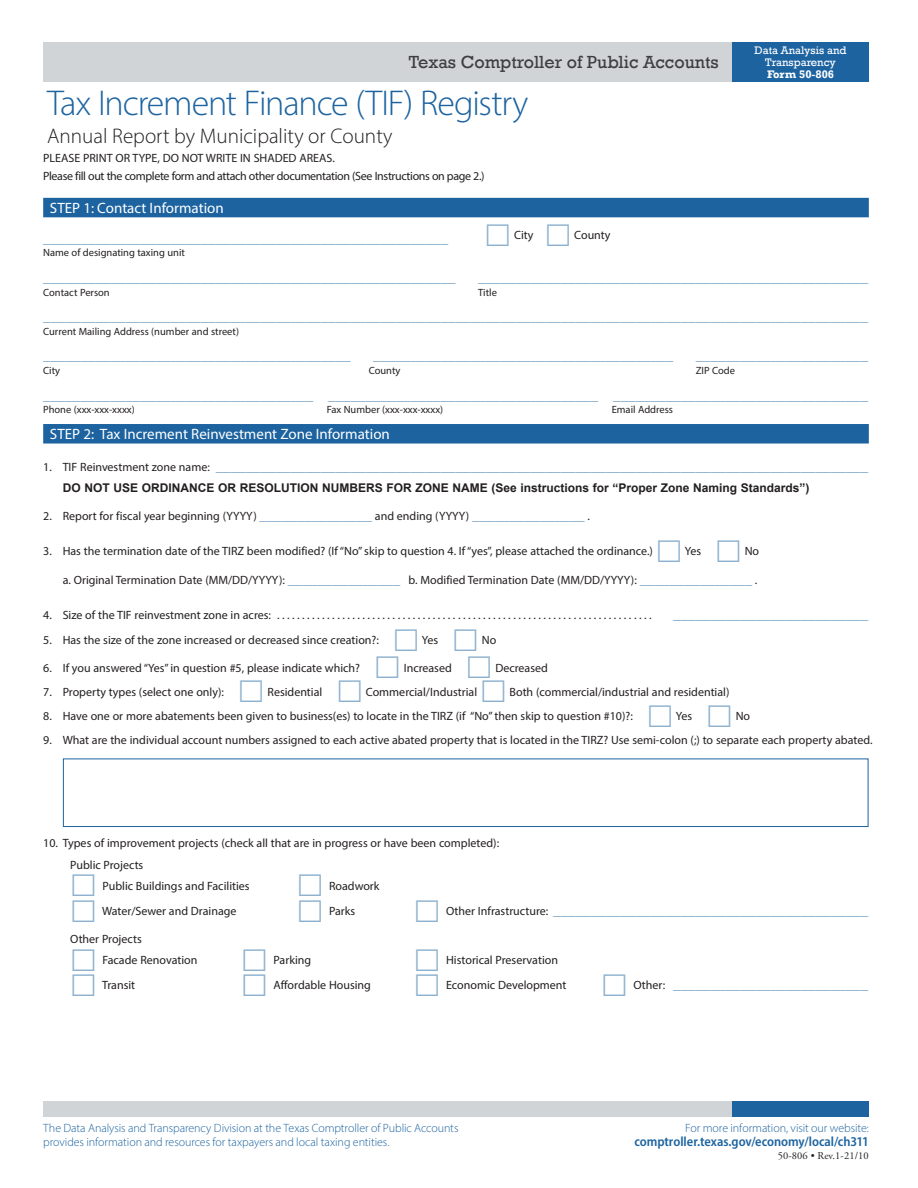
<style>
.page{position:relative;width:918px;height:1188px;background:#fff}
.page>*{position:absolute;margin:0;border:0;box-sizing:border-box;transform-origin:0 0}
.Title{font:300 36px "Myriad Pro";letter-spacing:-.035em;color:#1c63a0}
.Subtitle{font:300 21.15px "Myriad Pro";color:#231f20}
.t1{font:18px "Rockwell";color:#3e3e3f}
.Line{font:15px "Myriad Pro";color:#77a2c6}
.Indent{font:15px "Myriad Pro";color:#77a2c6}
.Divider_Bar{font:15px "Myriad Pro";color:#fff}
.Indent__with_line_at{font:15px "Myriad Pro";color:#77a2c6}
.t2{font:600 semi-condensed 13.5px "Myriad Pro";letter-spacing:-.005em;color:#1c63a0}
.Indent-2{font:12px "Myriad Pro";color:#231f20}
.Indent__with_line_at-2{font:12px "Myriad Pro";color:#231f20}
.t3{font:300 12px/14.4px "Myriad Pro";letter-spacing:-.005em;color:#1c63a0}
.Indent-3{font:700 12px "Arial";color:#231f20}
.Body_text{font:12px "Myriad Pro";letter-spacing:-.03em;color:#231f20}
.Body_text-2{font:12px "Myriad Pro";color:#231f20}
.t4{font:11.25px/12px "Rockwell";color:#fff;text-align:center}
.t5{font:700 11.25px "Rockwell";color:#fff}
.Text_Below_Line{font:10.5px "Myriad Pro";color:#231f20}
.t6{font:10.5px "Adobe Garamond Pro";letter-spacing:.01em;color:#231f20}
.s1{font-size:12px;color:#231f20}
.s2{font-size:15px;color:#77a2c6}
</style>
<div class="page">
<div style="left:43px;top:1102px;width:689px;height:15px;background:#d0d4d7"></div>
<div style="left:732px;top:1102px;width:137px;height:15px;background:#1c63a0"></div>
<div style="left:43px;top:42px;width:689px;height:39px;background:#d0d4d7"></div>
<div style="left:732px;top:42px;width:137px;height:39px;background:#1c63a0"></div>
<div style="left:43px;top:198px;width:826px;height:19px;background:#1c63a0"></div>
<div style="left:43px;top:424px;width:826px;height:20px;background:#1c63a0"></div>
<div style="left:63px;top:759px;width:805px;height:68px;border:1px solid #1c63a0"></div>
<h3 class="t1" style="left:409px;top:51px;width:311px">Texas Comptroller of Public Accounts</h3>
<p class="t4" style="left:755px;top:44px;width:93px">Data Analysis and<br>Transparency</p>
<p class="t5" style="left:767px;top:67px;width:69px">Form 50-806</p>
<h1 class="Title" style="left:47px;top:81px;width:483px">Tax Increment Finance (TIF) Registry</h1>
<p class="Subtitle" style="left:47px;top:123px;width:347px">Annual Report by Municipality or County</p>
<p class="Body_text-2" style="left:43px;top:150px;width:293px">PLEASE PRINT OR TYPE, DO NOT WRITE IN SHADED AREAS.</p>
<p class="Body_text" style="left:43px;top:169px;width:443px">Please fill out the complete form and attach other documentation (See Instructions on page 2.)</p>
<h2 class="Divider_Bar" style="left:50px;top:198px;width:175px">STEP 1: Contact Information</h2>
<p class="Line" style="left:43px;top:228px;width:406px">______________________________________________________</p>
<p class="Text_Below_Line" style="left:43px;top:246px;width:143px">Name of designating taxing unit</p>
<p class="Line" style="left:43px;top:268px;width:414px">_______________________________________________________</p>
<p class="Line" style="left:478px;top:268px;width:391px">____________________________________________________</p>
<p class="Text_Below_Line" style="left:43px;top:286px;width:68px">Contact Person</p>
<p class="Text_Below_Line" style="left:478px;top:286px;width:20px">Title</p>
<p class="Line" style="left:43px;top:307px;width:826px">______________________________________________________________________________________________________________</p>
<p class="Text_Below_Line" style="left:43px;top:325px;width:197px">Current Mailing Address (number and street)</p>
<p class="Line" style="left:43px;top:346px;width:309px">_________________________________________</p>
<p class="Line" style="left:373px;top:346px;width:301px">________________________________________</p>
<p class="Line" style="left:696px;top:346px;width:174px">_______________________</p>
<p class="Text_Below_Line" style="left:43px;top:364px;width:19px">City</p>
<p class="Text_Below_Line" style="left:369px;top:364px;width:33px">County</p>
<p class="Text_Below_Line" style="left:696px;top:364px;width:41px">ZIP Code</p>
<p class="Line" style="left:43px;top:385px;width:827px">____________________________________ ____________________________________ __________________________________</p>
<p class="Text_Below_Line" style="left:43px;top:403px;width:93px">Phone (xxx-xxx-xxxx)</p>
<p class="Text_Below_Line" style="left:327px;top:403px;width:118px">Fax Number (xxx-xxx-xxxx)</p>
<p class="Text_Below_Line" style="left:612px;top:403px;width:63px">Email Address</p>
<h2 class="Divider_Bar" style="left:50px;top:425px;width:342px">STEP 2: Tax Increment Reinvestment Zone Information</h2>
<p class="Indent" style="left:43px;top:457px;width:826px"><span class="s1">1. TIF Reinvestment zone name:</span> _______________________________________________________________________________________</p>
<p class="Indent-3" style="left:63px;top:479px;width:748px">DO NOT USE ORDINANCE OR RESOLUTION NUMBERS FOR ZONE NAME (See instructions for “Proper Zone Naming Standards”)</p>
<p class="Indent__with_line_at-2" style="left:43px;top:509px;width:548px">2. Report for fiscal year beginning (YYYY) <span class="s2">_______________</span> and ending (YYYY) <span class="s2">_______________</span> .</p>
<p class="Indent__with_line_at-2" style="left:43px;top:544px;width:611px">3. Has the termination date of the TIRZ been modified? (If “No” skip to question 4. If “yes”, please attached the ordinance.)</p>
<p class="Indent__with_line_at-2" style="left:685px;top:544px;width:18px">Yes</p>
<p class="Indent__with_line_at-2" style="left:745px;top:544px;width:16px">No</p>
<p class="Indent__with_line_at-2" style="left:63px;top:572px;width:696px">a. Original Termination Date (MM/DD/YYYY): <span class="s2">_______________</span> b. Modified Termination Date (MM/DD/YYYY): <span class="s2">_______________</span> .</p>
<p class="Indent__with_line_at-2" style="left:43px;top:608px;width:235px">4. Size of the TIF reinvestment zone in acres: ...........................................................................</p>
<p class="Indent__with_line_at" style="left:673px;top:605px;width:196px">__________________________</p>
<p class="Indent-2" style="left:43px;top:633px;width:337px">5. Has the size of the zone increased or decreased since creation?:</p>
<p class="Indent-2" style="left:422px;top:633px;width:18px">Yes</p>
<p class="Indent-2" style="left:482px;top:633px;width:16px">No</p>
<p class="Indent-2" style="left:43px;top:660px;width:318px">6. If you answered “Yes” in question #5, please indicate which?</p>
<p class="Indent-2" style="left:404px;top:660px;width:50px">Increased</p>
<p class="Indent-2" style="left:495px;top:660px;width:54px">Decreased</p>
<p class="Indent-2" style="left:43px;top:684px;width:182px">7. Property types (select one only):</p>
<p class="Indent-2" style="left:268px;top:684px;width:56px">Residential</p>
<p class="Indent-2" style="left:366px;top:684px;width:113px">Commercial/Industrial</p>
<p class="Indent-2" style="left:510px;top:684px;width:221px">Both (commercial/industrial and residential)</p>
<p class="Indent-2" style="left:43px;top:709px;width:591px">8. Have one or more abatements been given to business(es) to locate in the TIRZ (if “No” then skip to question #10)?:</p>
<p class="Indent-2" style="left:676px;top:709px;width:18px">Yes</p>
<p class="Indent-2" style="left:736px;top:709px;width:16px">No</p>
<p class="Indent-2" style="left:43px;top:733px;width:831px">9. What are the individual account numbers assigned to each active abated property that is located in the TIRZ? Use semi-colon (;) to separate each property abated.</p>
<p class="Indent__with_line_at-2" style="left:514px;top:228px;width:21px">City</p>
<p class="Indent__with_line_at-2" style="left:574px;top:228px;width:38px">County</p>
<p class="Indent-2" style="left:43px;top:836px;width:457px">10. Types of improvement projects (check all that are in progress or have been completed):</p>
<p class="Indent-2" style="left:70px;top:857px;width:75px">Public Projects</p>
<p class="Indent-2" style="left:103px;top:878px;width:149px">Public Buildings and Facilities</p>
<p class="Indent-2" style="left:329px;top:878px;width:52px">Roadwork</p>
<p class="Indent-2" style="left:102px;top:904px;width:136px">Water/Sewer and Drainage</p>
<p class="Indent-2" style="left:329px;top:904px;width:28px">Parks</p>
<p class="Indent" style="left:446px;top:901px;width:424px"><span class="s1">Other Infrastructure:</span> __________________________________________</p>
<p class="Indent-2" style="left:70px;top:932px;width:73px">Other Projects</p>
<p class="Indent-2" style="left:103px;top:953px;width:96px">Facade Renovation</p>
<p class="Indent-2" style="left:274px;top:953px;width:39px">Parking</p>
<p class="Indent-2" style="left:446px;top:953px;width:114px">Historical Preservation</p>
<p class="Indent-2" style="left:102px;top:978px;width:35px">Transit</p>
<p class="Indent-2" style="left:274px;top:978px;width:99px">Affordable Housing</p>
<p class="Indent-2" style="left:446px;top:978px;width:122px">Economic Development</p>
<p class="Indent" style="left:634px;top:975px;width:236px"><span class="s1">Other:</span> __________________________</p>
<p class="t3" style="left:43px;top:1121px;width:417px">The Data Analysis and Transparency Division at the Texas Comptroller of Public Accounts provides information and resources for taxpayers and local taxing entities.</p>
<p class="t3" style="left:685px;top:1121px;width:185px">For more information, visit our website:</p>
<p class="t2" style="left:634px;top:1133px;width:236px">comptroller.texas.gov/economy/local/ch311</p>
<p class="t6" style="left:801px;top:1149px;width:70px">50-806 • 6- 8/6</p>
<p class="t6" style="left:778px;top:1149px;width:93px">50-806 • Rev.1-21/10</p>
</div>
